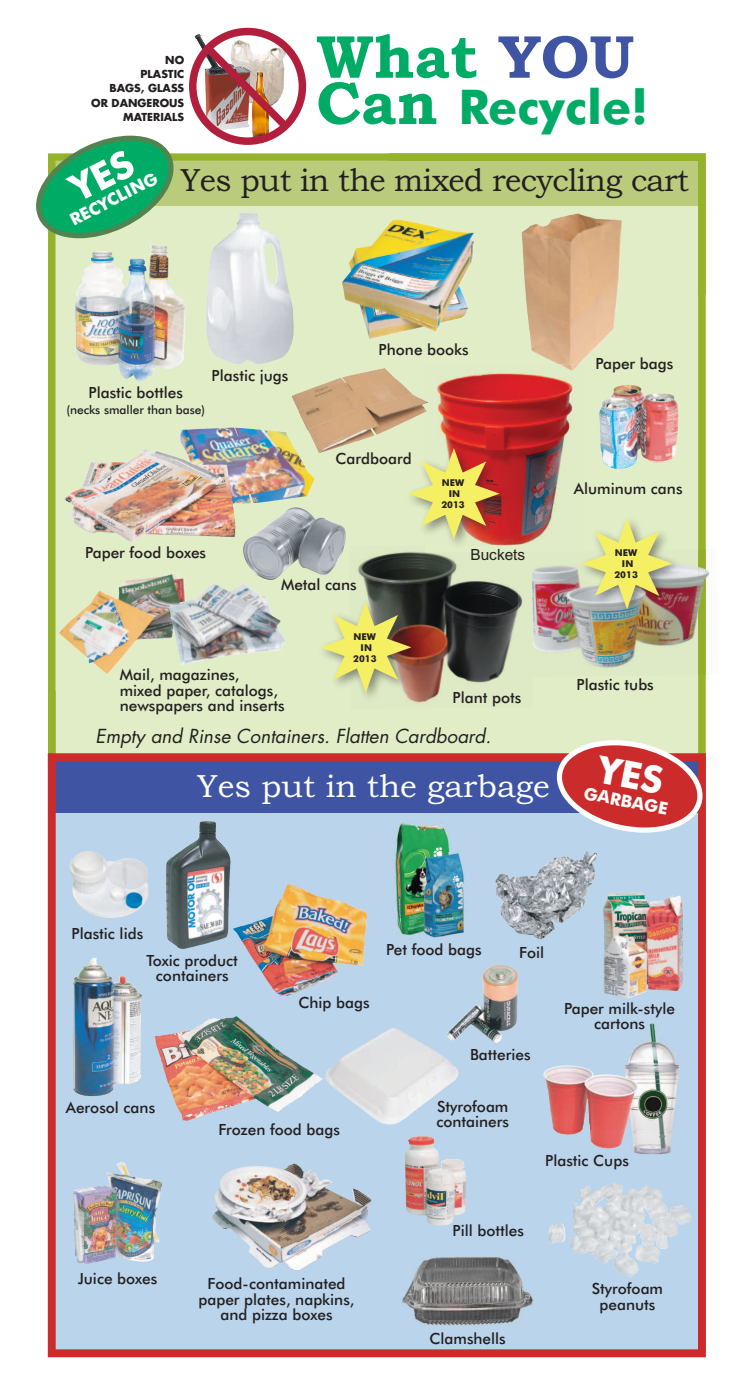
<style>
.page{position:relative;width:756px;height:1386px;background:#fff}
.page>*{position:absolute;margin:0;border:0;box-sizing:border-box;transform-origin:0 0}
.t1{font:700 60.73px "Bookman Old Style";color:#00ab66}
.t2{font:700 47.95px "Futura BT";color:#00ab66}
.t3{font:32.2px "Bookman Old Style";letter-spacing:-.02em;color:#231f20}
.t4{font:32.2px "Bookman Old Style";color:#fff}
.t5{font:italic 18.9px "Futura";color:#231f20}
.t6{font:700 17.15px "Futura BT";color:#fff}
.t7{font:500 15.4px/15.4px "Futura BT";color:#231f20;text-align:center}
.t8{font:15.4px "Arial";color:#231f20}
.t9{font:500 11.9px "Futura BT";color:#231f20}
.t10{font:700 10.67px "Futura";color:#231f20}
.t11{font:700 9.45px/11.2px "Futura BT";color:#231f20;text-align:center}
.s1{color:#3f55a4}
.s2{font-family:"Bookman Old Style";font-size:60.73px}
</style>
<div class="page">
<img style="left:48px;top:153px;width:658px;height:600px">
<img style="left:342px;top:220px;width:53px;height:82px">
<img style="left:522px;top:213px;width:55px;height:141px">
<img style="left:179px;top:428px;width:51px;height:52px">
<img style="left:102px;top:575px;width:66px;height:24px">
<img style="left:112px;top:244px;width:42px;height:43px">
<img style="left:169px;top:584px;width:67px;height:81px">
<img style="left:292px;top:368px;width:92px;height:41px">
<img style="left:599px;top:385px;width:27px;height:85px">
<img style="left:64px;top:449px;width:83px;height:77px">
<img style="left:242px;top:507px;width:104px;height:75px">
<img style="left:208px;top:213px;width:39px;height:68px">
<img style="left:425px;top:364px;width:159px;height:185px">
<img style="left:558px;top:364px;width:21px;height:7px">
<svg style="left:425px;top:400px;width:3px;height:12px"></svg>
<img style="left:698px;top:549px;width:12px;height:126px">
<img style="left:533px;top:549px;width:165px;height:128px">
<img style="left:533px;top:550px;width:45px;height:2px">
<img style="left:349px;top:546px;width:184px;height:163px">
<img style="left:425px;top:545px;width:107px;height:7px">
<div style="left:518px;top:552px;width:15px;height:125px;background:#deeac5"></div>
<svg style="left:518px;top:551px;width:14px;height:1px"></svg>
<img style="left:48px;top:753px;width:658px;height:604px">
<img style="left:625px;top:1024px;width:54px;height:130px">
<img style="left:543px;top:1066px;width:33px;height:69px">
<img style="left:402px;top:1256px;width:131px;height:70px">
<img style="left:363px;top:822px;width:115px;height:116px">
<img style="left:363px;top:910px;width:4px;height:28px">
<img style="left:401px;top:852px;width:86px;height:87px">
<img style="left:401px;top:852px;width:77px;height:86px">
<div style="left:578px;top:514px;width:106px;height:106px;background:#231f20;opacity:.5"></div>
<svg style="left:581px;top:518px;width:92px;height:91px;background:#d5d391"></svg>
<div style="left:405px;top:445px;width:106px;height:105px;background:#231f20;opacity:.5"></div>
<svg style="left:408px;top:448px;width:92px;height:91px;background:#d7b170"></svg>
<div style="left:317px;top:598px;width:105px;height:106px;background:#231f20;opacity:.5"></div>
<svg style="left:320px;top:602px;width:91px;height:91px;background:#c9c680"></svg>
<img style="left:295px;top:52px;width:2px;height:55px">
<img style="left:195px;top:35px;width:46px;height:104px">
<img style="left:252px;top:136px;width:26px;height:9px">
<div style="left:189px;top:28px;width:117px;height:117px;border:7px solid #b11f3d;border-radius:50%"></div>
<img style="left:196px;top:37px;width:99px;height:99px">
<svg style="left:36px;top:135px;width:142px;height:107px;background:#53bb84"></svg>
<svg style="left:555px;top:737px;width:149px;height:99px;background:#cc6f6f"></svg>
<p class="t10" style="left:165px;top:53px;width:20px">NO</p>
<p class="t10" style="left:141px;top:67px;width:45px">PLASTIC</p>
<p class="t10" style="left:110px;top:81px;width:76px">BAGS, GLASS</p>
<p class="t10" style="left:91px;top:95px;width:95px">OR DANGEROUS</p>
<p class="t10" style="left:123px;top:110px;width:62px">MATERIALS</p>
<p class="t1" style="left:316px;top:21px;width:319px">What <span class="s1">YOU</span></p>
<p class="t2" style="left:316px;top:78px;width:333px"><span class="s2">Can</span> Recycle!</p>
<p class="t6" style="left:66px;top:211px;width:98px;rotate:-27deg">RECYCLING</p>
<p class="t3" style="left:181px;top:162px;width:510px">Yes put in the mixed recycling cart</p>
<p class="t7" style="left:212px;top:368px;width:78px">Plastic jugs</p>
<p class="t7" style="left:379px;top:342px;width:92px">Phone books</p>
<p class="t7" style="left:596px;top:356px;width:79px">Paper bags</p>
<p class="t7" style="left:88px;top:385px;width:96px">Plastic bottles</p>
<p class="t9" style="left:66px;top:402px;width:140px">(necks smaller than base)</p>
<p class="t7" style="left:85px;top:544px;width:123px">Paper food boxes</p>
<p class="t7" style="left:335px;top:451px;width:78px">Cardboard</p>
<p class="t7" style="left:281px;top:577px;width:77px">Metal cans</p>
<p class="t11" style="left:353px;top:630px;width:25px">NEW<br>IN<br>2013</p>
<p class="t7" style="left:120px;top:667px;width:166px;text-align:left">Mail, magazines, mixed paper, catalogs, newspapers and inserts</p>
<p class="t11" style="left:441px;top:477px;width:25px">NEW<br>IN<br>2013</p>
<p class="t8" style="left:470px;top:546px;width:56px">Buckets</p>
<p class="t7" style="left:453px;top:689px;width:70px">Plant pots</p>
<p class="t5" style="left:96px;top:724px;width:397px">Empty and Rinse Containers. Flatten Cardboard.</p>
<p class="t4" style="left:197px;top:768px;width:354px">Yes put in the garbage</p>
<p class="t7" style="left:574px;top:480px;width:110px">Aluminum cans</p>
<p class="t11" style="left:614px;top:547px;width:25px">NEW<br>IN<br>2013</p>
<p class="t7" style="left:577px;top:677px;width:79px">Plastic tubs</p>
<p class="t6" style="left:586px;top:782px;width:87px;rotate:11deg">GARBAGE</p>
<p class="t7" style="left:72px;top:925px;width:73px">Plastic lids</p>
<p class="t7" style="left:147px;top:953px;width:93px">Toxic product containers</p>
<p class="t7" style="left:66px;top:1100px;width:91px">Aerosol cans</p>
<p class="t7" style="left:298px;top:994px;width:73px">Chip bags</p>
<p class="t7" style="left:218px;top:1122px;width:123px">Frozen food bags</p>
<p class="t7" style="left:386px;top:941px;width:97px">Pet food bags</p>
<p class="t7" style="left:519px;top:944px;width:27px">Foil</p>
<p class="t7" style="left:470px;top:1046px;width:62px">Batteries</p>
<p class="t7" style="left:436px;top:1099px;width:74px;text-align:left">Styrofoam containers</p>
<p class="t7" style="left:564px;top:1000px;width:112px">Paper milk-style cartons</p>
<p class="t7" style="left:78px;top:1270px;width:81px">Juice boxes</p>
<p class="t7" style="left:198px;top:1276px;width:158px">Food-contaminated paper plates, napkins, and pizza boxes</p>
<p class="t7" style="left:453px;top:1223px;width:73px">Pill bottles</p>
<p class="t7" style="left:429px;top:1331px;width:78px">Clamshells</p>
<p class="t7" style="left:545px;top:1153px;width:85px">Plastic Cups</p>
<p class="t7" style="left:592px;top:1281px;width:73px">Styrofoam peanuts</p>
</div>
